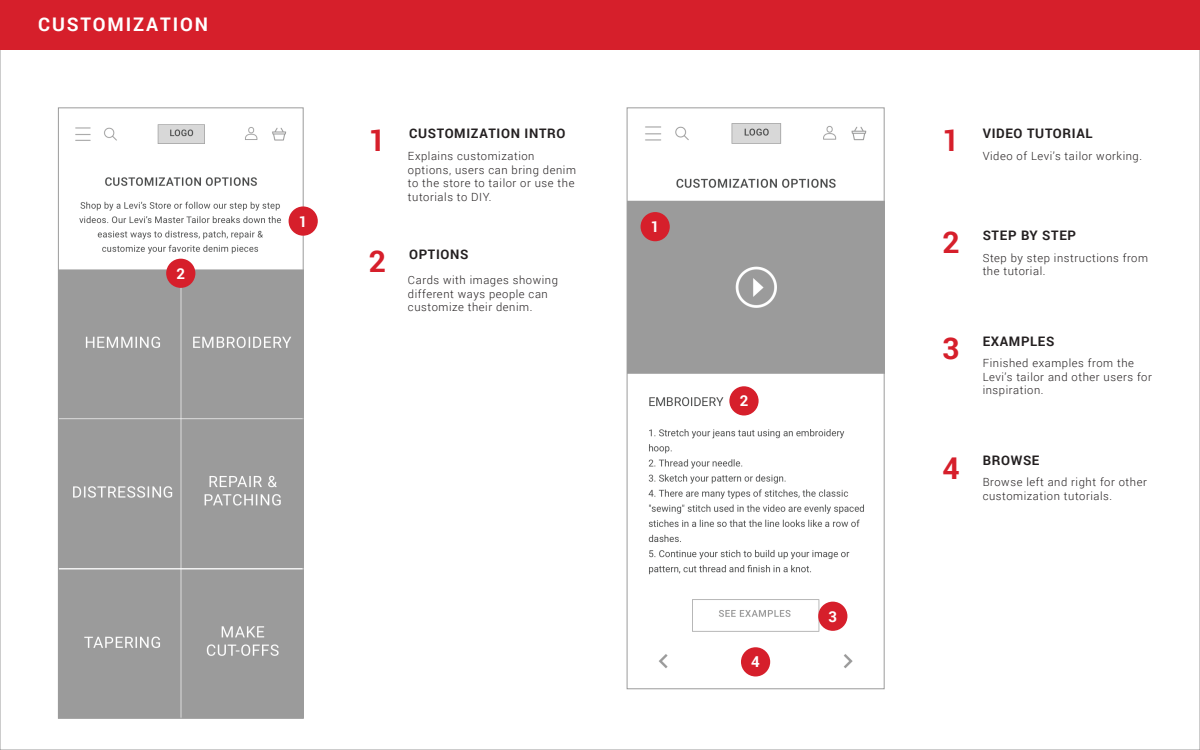
<style>
.page{position:relative;width:1200px;height:750px;background:#fff}
.page>*{position:absolute;margin:0;border:0;box-sizing:border-box;transform-origin:0 0}
.t1{font:700 30px "Roboto";color:#d61f2b}
.t2{font:700 18.75px "Roboto";letter-spacing:.1em;color:#fff}
.t3{font:700 15px "Roboto";color:#fff}
.t4{font:700 13.12px "Roboto";letter-spacing:.05em;color:#231f20}
.t5{font:300 11.25px/13.5px "Roboto";letter-spacing:.05em;color:#231f20}
</style>
<div class="page">
<div style="left:0;top:0;width:1200px;height:49px;background:#d61f2b"></div>
<img style="left:60px;top:124px;width:242px;height:593px">
<div style="left:58px;top:108px;width:246px;height:611px;border:1px solid #9b9b9b"></div>
<img style="left:627px;top:107px;width:257px;height:583px">
<div style="left:627px;top:108px;width:257px;height:581px;border:1px solid #9b9b9b"></div>
<div style="left:289px;top:206px;width:29px;height:30px;background:#d61f2b;border-radius:50%"></div>
<div style="left:166px;top:259px;width:29px;height:29px;background:#d61f2b;border-radius:50%"></div>
<div style="left:641px;top:212px;width:29px;height:29px;background:#d61f2b;border-radius:50%"></div>
<div style="left:729px;top:386px;width:30px;height:30px;background:#d61f2b;border-radius:50%"></div>
<div style="left:818px;top:602px;width:29px;height:29px;background:#d61f2b;border-radius:50%"></div>
<div style="left:741px;top:647px;width:29px;height:29px;background:#d61f2b;border-radius:50%"></div>
<h2 class="t2" style="left:38px;top:11px;width:171px">CUSTOMIZATION</h2>
<h3 class="t3" style="left:176px;top:263px;width:10px">2</h3>
<h3 class="t3" style="left:299px;top:211px;width:10px">1</h3>
<h1 class="t1" style="left:369px;top:119px;width:19px">1</h1>
<h1 class="t1" style="left:369px;top:240px;width:19px">2</h1>
<p class="t4" style="left:409px;top:124px;width:158px">CUSTOMIZATION INTRO</p>
<p class="t5" style="left:408px;top:149px;width:169px">Explains customization options, users can bring denim to the store to tailor or use the tutorials to DIY.</p>
<p class="t4" style="left:409px;top:245px;width:61px">OPTIONS</p>
<p class="t5" style="left:408px;top:273px;width:151px">Cards with images showing different ways people can customize their denim.</p>
<h3 class="t3" style="left:651px;top:216px;width:10px">1</h3>
<h3 class="t3" style="left:740px;top:390px;width:10px">2</h3>
<h3 class="t3" style="left:751px;top:651px;width:10px">4</h3>
<h3 class="t3" style="left:829px;top:606px;width:10px">3</h3>
<h1 class="t1" style="left:943px;top:119px;width:19px">1</h1>
<p class="t4" style="left:983px;top:124px;width:111px">VIDEO TUTORIAL</p>
<p class="t5" style="left:983px;top:149px;width:161px">Video of Levi’s tailor working.</p>
<h1 class="t1" style="left:943px;top:221px;width:19px">2</h1>
<p class="t4" style="left:983px;top:226px;width:95px">STEP BY STEP</p>
<p class="t5" style="left:983px;top:251px;width:167px">Step by step instructions from the tutorial.</p>
<h1 class="t1" style="left:943px;top:327px;width:19px">3</h1>
<h1 class="t1" style="left:943px;top:447px;width:19px">4</h1>
<p class="t4" style="left:983px;top:332px;width:73px">EXAMPLES</p>
<p class="t5" style="left:983px;top:356px;width:171px">Finished examples from the<br>Levi’s tailor and other users for inspiration.</p>
<p class="t4" style="left:983px;top:451px;width:58px">BROWSE</p>
<p class="t5" style="left:983px;top:475px;width:166px">Browse left and right for other customization tutorials.</p>
</div>
